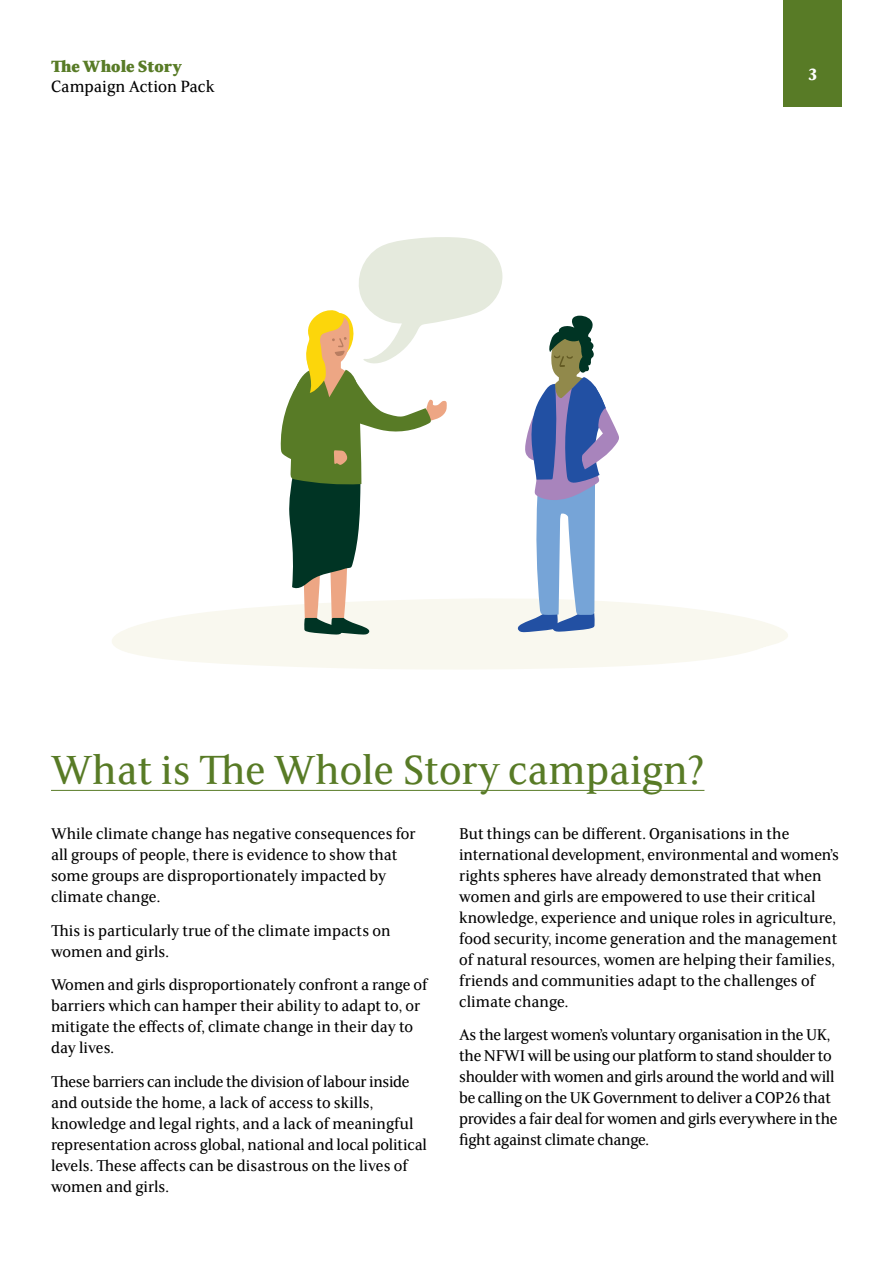
<style>
.page{position:relative;width:893px;height:1263px;background:#fff}
.page>*{position:absolute;margin:0;border:0;box-sizing:border-box;transform-origin:0 0}
.t1{font:45px "FS Sally";color:#587b26}
.t2{font:18px "FS Sally";color:#000}
.t3{font:800 18px "FS Sally";color:#587b26}
.t4{font:700 18px "FS Sally";color:#fff}
.t5{font:17.25px/21px "FS Sally";color:#000}
.t6{font:17.25px/21px "FS Sally";letter-spacing:-.02em;color:#000}
</style>
<div class="page">
<div style="left:783px;top:0;width:59px;height:106px;background:#587b26"></div>
<svg style="left:112px;top:599px;width:676px;height:70px;fill:#f9f8ef"></svg>
<hr style="left:51px;top:790px;width:653px;height:1px;background:#587b26">
<svg style="left:280px;top:237px;width:223px;height:397px"></svg>
<svg style="left:518px;top:316px;width:101px;height:316px"></svg>
<p class="t3" style="left:51px;top:54px;width:132px">The Whole Story</p>
<p class="t2" style="left:51px;top:74px;width:165px">Campaign Action Pack</p>
<p class="t4" style="left:808px;top:62px;width:11px">3</p>
<h1 class="t1" style="left:51px;top:741px;width:655px">What is The Whole Story campaign?</h1>
<p class="t5" style="left:51px;top:822px;width:366px">While climate change has negative consequences for all groups of people, there is evidence to show that some groups are disproportionately impacted by climate change.</p>
<p class="t5" style="left:51px;top:919px;width:341px">This is particularly true of the climate impacts on women and girls.</p>
<p class="t5" style="left:51px;top:974px;width:378px">Women and girls disproportionately confront a range of barriers which can hamper their ability to adapt to, or mitigate the effects of, climate change in their day to day lives.</p>
<p class="t5" style="left:51px;top:1070px;width:378px">These barriers can include the division of labour inside and outside the home, a lack of access to skills, knowledge and legal rights, and a lack of meaningful representation across global, national and local political levels. These affects can be disastrous on the lives of women and girls.</p>
<p class="t5" style="left:459px;top:822px;width:381px">But things can be different. Organisations in the international development, environmental and women’s rights spheres have already demonstrated that when women and girls are empowered to use their critical knowledge, experience and unique roles in agriculture, food security, income generation and the management of natural resources, women are helping their families, friends and communities adapt to the challenges of climate change.</p>
<p class="t6" style="left:459px;top:1024px;width:380px">As the largest women’s voluntary organisation in the UK, the NFWI will be using our platform to stand shoulder to shoulder with women and girls around the world and will be calling on the UK Government to deliver a COP26 that provides a fair deal for women and girls everywhere in the fight against climate change.</p>
</div>
